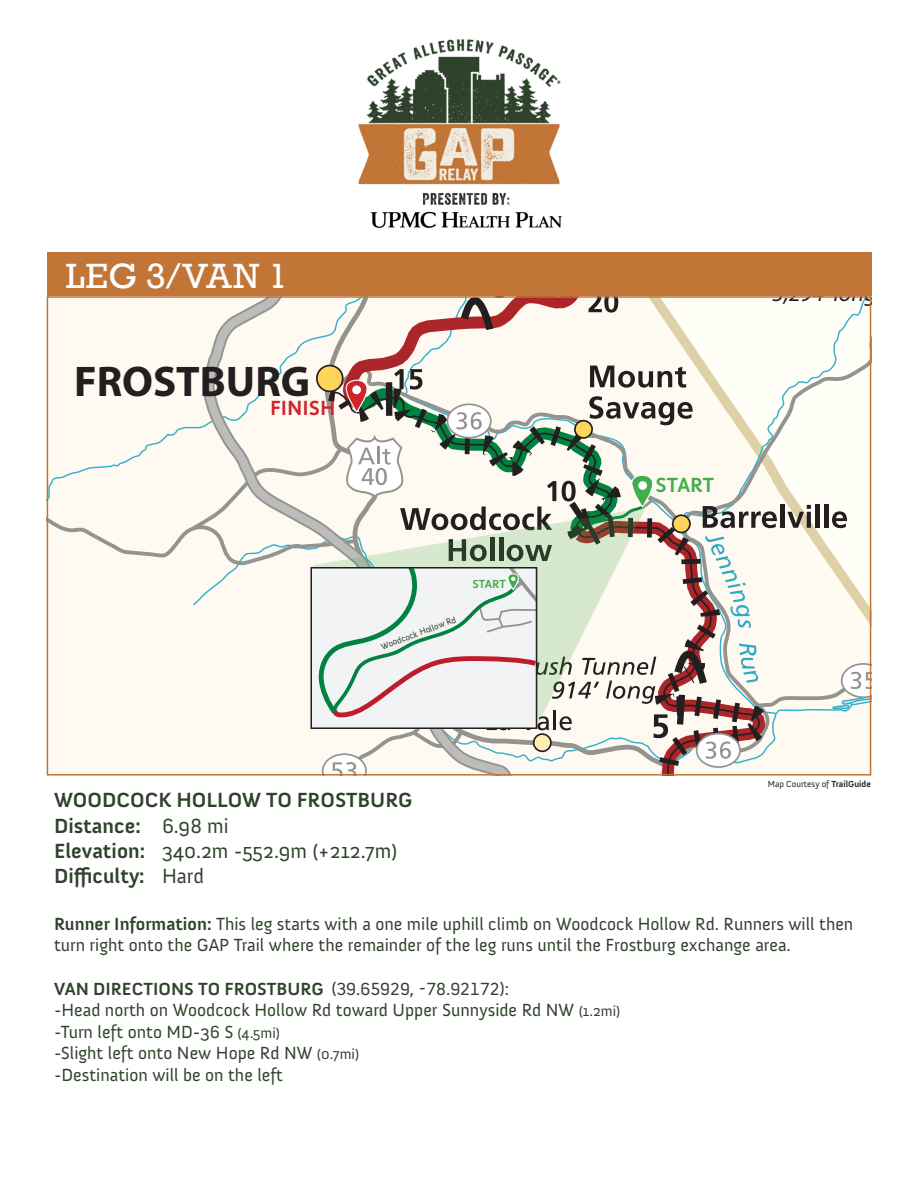
<style>
.page{position:relative;width:918px;height:1188px;background:#fff}
.page>*{position:absolute;margin:0;border:0;box-sizing:border-box;transform-origin:0 0}
.t1{font:700 43.05px "Myriad Pro";color:#231f20}
.t2{font:36px "Rockwell";letter-spacing:.02em;color:#fff}
.t3{font:italic 24px "Myriad Pro";color:#231f20}
.t4{font:700 21px "Anivers";color:#2f422c}
.t5{font:21px "Anivers";color:#2f422c}
.t6{font:700 21px "Anivers";color:#d1232a}
.t7{font:700 21px "Anivers";color:#40ae49}
.t8{font:18px/21.6px "Anivers";color:#2f422c}
.t9{font:700 18px "Anivers";color:#2f422c}
.t10{font:700 12px "Anivers";color:#40ae49}
.t11{font:9px "Anivers";color:#231f20}
.t12{font:9px "Anivers";color:#2f422c}
.s1{font-weight:700}
.s2{font-weight:400}
.s3{font-size:15px}
</style>
<div class="page">
<svg style="left:46px;top:294px;width:826px;height:71px"></svg>
<svg style="left:589px;top:299px;width:29px;height:14px"></svg>
<svg style="left:456px;top:299px;width:53px;height:38px"></svg>
<img style="left:358px;top:39px;width:204px;height:189px">
<div style="left:47px;top:253px;width:824px;height:43px;background:#c17537"></div>
<svg style="left:46px;top:365px;width:826px;height:410px"></svg>
<p class="t2" style="left:66px;top:255px;width:223px">LEG 3/VAN 1</p>
<p class="t1" style="left:74px;top:354px;width:238px">FROSTBURG</p>
<p class="t6" style="left:270px;top:397px;width:67px">FINISH</p>
<p class="t12" style="left:380px;top:642px;width:81px;rotate:-20deg">Woodcock Hollow Rd</p>
<p class="t10" style="left:472px;top:577px;width:35px">START</p>
<p class="t3" style="left:772px;top:278px;width:106px">3,294’ long</p>
<p class="t7" style="left:656px;top:474px;width:60px">START</p>
<p class="t11" style="left:768px;top:779px;width:105px">Map Courtesy of <span class="s1">TrailGuide</span></p>
<p class="t4" style="left:54px;top:789px;width:360px">WOODCOCK HOLLOW TO FROSTBURG</p>
<p class="t4" style="left:54px;top:814px;width:176px">Distance: <span class="s2">6.98 mi</span></p>
<p class="t5" style="left:54px;top:839px;width:345px"><span class="s1">Elevation:</span> 340.2m -552.9m (+212.7m)</p>
<p class="t4" style="left:54px;top:865px;width:152px">Difficulty: <span class="s2">Hard</span></p>
<p class="t8" style="left:54px;top:913px;width:801px"><span class="s1">Runner Information:</span> This leg starts with a one mile uphill climb on Woodcock Hollow Rd. Runners will then turn right onto the GAP Trail where the remainder of the leg runs until the Frostburg exchange area.</p>
<p class="t9" style="left:54px;top:979px;width:457px">VAN DIRECTIONS TO FROSTBURG <span class="s2">(39.65929, -78.92172):</span></p>
<p class="t8" style="left:54px;top:1000px;width:568px">-Head north on Woodcock Hollow Rd toward Upper Sunnyside Rd NW <span class="s3">(1.2mi)</span></p>
<p class="t8" style="left:54px;top:1021px;width:228px">-Turn left onto MD-36 S <span class="s3">(4.5mi)</span></p>
<p class="t8" style="left:54px;top:1043px;width:307px">-Slight left onto New Hope Rd NW <span class="s3">(0.7mi)</span></p>
<p class="t8" style="left:54px;top:1064px;width:231px">-Destination will be on the left</p>
</div>
